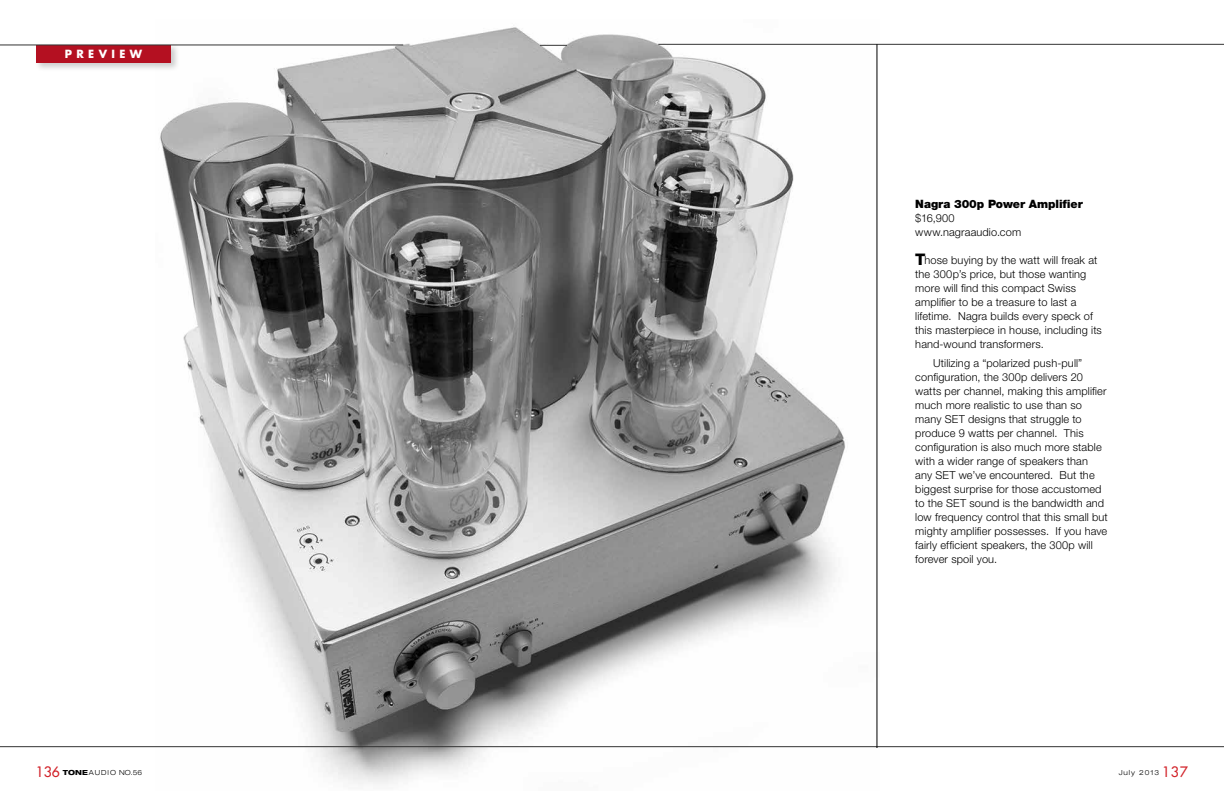
<style>
.page{position:relative;width:1224px;height:792px;background:#fff}
.page>*{position:absolute;margin:0;border:0;box-sizing:border-box;transform-origin:0 0}
.t1{font:900 11.5px "Helvetica Neue LT Std";letter-spacing:-.005em;color:#000}
.t2{font:300 11px/14px "Helvetica Neue LT Std";letter-spacing:.01em;color:#000}
.t3{font:700 11px "Futura Std";letter-spacing:.4em;color:#fff}
.t4{font:300 expanded 7px "Helvetica Neue LT Std";letter-spacing:.14em;color:#000}
.s1{font-weight:800;font-size:16px}
.s2{font-family:"Futura Std";font-weight:500;font-stretch:normal;font-size:14px;color:#d2232a}
.s3{font-weight:800}
</style>
<div class="page">
<img style="left:155px;top:27px;width:725px;height:757px">
<div style="left:34px;top:43px;width:146px;height:29px;background:#000;opacity:.2"></div>
<div style="left:36px;top:45px;width:135px;height:18px;background:#b41021"></div>
<hr style="left:658px;top:44px;width:566px;height:1px;background:#333">
<hr style="left:0;top:45px;width:403px;height:1px;background:#333">
<svg style="left:540px;top:45px;width:27px;height:1px"></svg>
<hr style="left:0;top:746px;width:1224px;height:1px;background:#333">
<hr style="left:877px;top:44px;width:1px;height:704px;background:#000">
<p class="t3" style="left:65px;top:47px;width:79px">PREVIEW</p>
<p class="t1" style="left:915px;top:197px;width:169px">Nagra 300p Power Amplifier</p>
<p class="t2" style="left:915px;top:211px;width:107px">$16,900 www.nagraaudio.com</p>
<p class="t2" style="left:915px;top:253px;width:188px"><span class="s1">T</span>hose buying by the watt will freak at the 300p’s price, but those wanting more will find this compact Swiss amplifier to be a treasure to last a lifetime. Nagra builds every speck of this masterpiece in house, including its hand-wound transformers.</p>
<p class="t2" style="left:915px;top:356px;width:194px;text-indent:18px">Utilizing a “polarized push-pull” configuration, the 300p delivers 20 watts per channel, making this amplifier much more realistic to use than so many SET designs that struggle to produce 9 watts per channel. This configuration is also much more stable with a wider range of speakers than<br>any SET we’ve encountered. But the biggest surprise for those accustomed to the SET sound is the bandwidth and low frequency control that this small but mighty amplifier possesses. If you have fairly efficient speakers, the 300p will forever spoil you.</p>
<p class="t4" style="left:36px;top:768px;width:108px"><span class="s2">136</span> <span class="s3">TONE</span> A U D I O NO.56</p>
<p class="t4" style="left:1119px;top:768px;width:71px">July 2013 <span class="s2">137</span></p>
</div>
